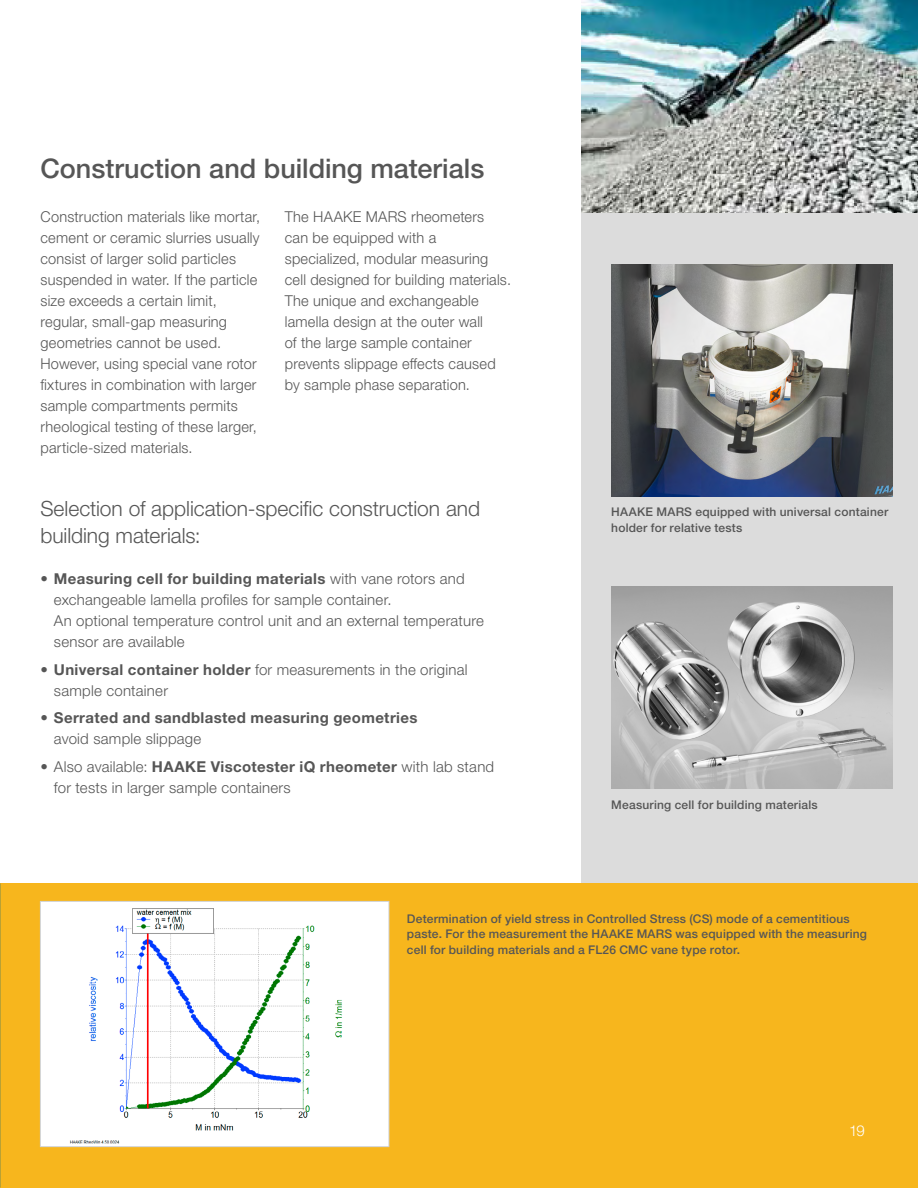
<style>
.page{position:relative;width:918px;height:1188px;background:#fff}
.page>*{position:absolute;margin:0;border:0;box-sizing:border-box;transform-origin:0 0}
.t1{font:500 27px "Helvetica Neue LTW1 G";color:#565656}
.t2{font:300 21px/27px "Helvetica Neue LTW1 G";letter-spacing:-.005em;color:#565656}
.t3{font:300 15px/21px "Helvetica Neue LTW1 G";letter-spacing:.015em;color:#565656}
.t4{font:700 15px "Helvetica Neue LTW1 G";letter-spacing:.025em;color:#565656}
.t5{font:300 15px "Helvetica Neue LTW1 G";color:#fff}
.t6{font:500 12px/15.8px "Helvetica Neue LTW1 G";letter-spacing:.015em;color:#565656}
.s1{font-weight:700}
</style>
<div class="page">
<div style="left:581px;top:213px;width:337px;height:671px;background:#dcdcdc"></div>
<div style="left:0;top:884px;width:918px;height:304px;background:#f7b61d"></div>
<img style="left:611px;top:265px;width:282px;height:231px">
<div style="left:40px;top:901px;width:349px;height:246px;background:#fff"></div>
<img style="left:69px;top:908px;width:274px;height:236px">
<div style="left:40px;top:901px;width:349px;height:246px;border:1px solid #d1d2d2"></div>
<img style="left:611px;top:586px;width:282px;height:203px">
<img style="left:581px;top:0;width:337px;height:213px">
<h1 class="t1" style="left:40px;top:152px;width:445px">Construction and building materials</h1>
<p class="t3" style="left:41px;top:206px;width:221px">Construction materials like mortar, cement or ceramic slurries usually consist of larger solid particles suspended in water. If the particle size exceeds a certain limit, regular‚ small-gap measuring geometries cannot be used.<br>However, using special vane rotor fixtures in combination with larger sample compartments permits rheological testing of these larger, particle-sized materials.</p>
<p class="t3" style="left:285px;top:206px;width:228px">The HAAKE MARS rheometers can be equipped with a specialized, modular measuring cell designed for building materials.<br>The unique and exchangeable lamella design at the outer wall<br>of the large sample container prevents slippage effects caused by sample phase separation.</p>
<h2 class="t2" style="left:40px;top:495px;width:441px">Selection of application-specific construction and building materials:</h2>
<p class="t3" style="left:54px;top:568px;width:432px;text-indent:-13px"><span class="s1">• Measuring cell for building materials</span> with vane rotors and exchangeable lamella profiles for sample container.<br>An optional temperature control unit and an external temperature sensor are available</p>
<p class="t3" style="left:54px;top:659px;width:415px;text-indent:-14px"><span class="s1">• Universal container holder</span> for measurements in the original sample container</p>
<p class="t4" style="left:40px;top:709px;width:379px">• Serrated and sandblasted measuring geometries</p>
<p class="t3" style="left:54px;top:728px;width:149px">avoid sample slippage</p>
<p class="t3" style="left:54px;top:756px;width:442px;text-indent:-14px">• Also available: <span class="s1">HAAKE Viscotester iQ rheometer</span> with lab stand for tests in larger sample containers</p>
<p class="t6" style="left:611px;top:504px;width:279px">HAAKE MARS equipped with universal container holder for relative tests</p>
<p class="t6" style="left:611px;top:797px;width:208px">Measuring cell for building materials</p>
<p class="t6" style="left:407px;top:911px;width:462px">Determination of yield stress in Controlled Stress (CS) mode of a cementitious paste. For the measurement the HAAKE MARS was equipped with the measuring cell for building materials and a FL26 CMC vane type rotor.</p>
<p class="t5" style="left:849px;top:1121px;width:17px">19</p>
</div>
